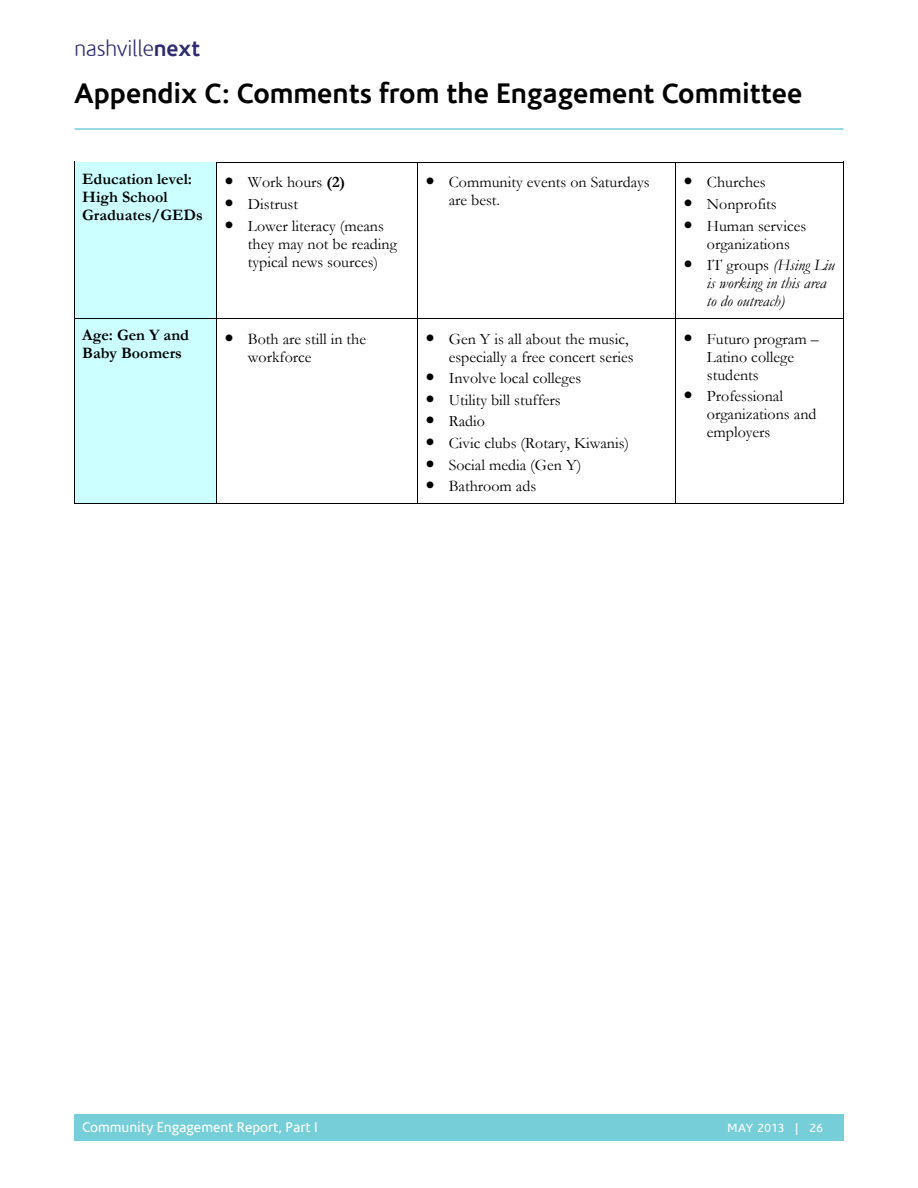
<style>
.page{position:relative;width:918px;height:1188px;background:#fff}
.page>*{position:absolute;margin:0;border:0;box-sizing:border-box;transform-origin:0 0}
.t1{font:700 28.5px "Corisande";color:#000}
.t2{font:300 22.5px "Corisande";letter-spacing:-.02em;color:#2e2c70}
.t3{font:16.05px/18px "Garamond";color:#000}
.t4{font:700 16.05px/18px "Garamond";color:#000}
.t5{font:italic 16.05px/18.1px "Garamond";color:#000}
.t6{font:14.25px "Corisande";color:#fff}
.t7{font:12px "Corisande";letter-spacing:.03em;color:#fff}
.s1{font-weight:700}
.s2{font-family:"Geneva"}
.s3{font-family:"Geneva";font-style:normal}
.s4{font-style:normal}
</style>
<div class="page">
<hr style="left:75px;top:128px;width:768px;height:2px;background:#76ced9">
<div style="left:74px;top:1114px;width:770px;height:27px;background:#76ced9"></div>
<div style="left:75px;top:162px;width:141px;height:156px;background:#cff"></div>
<hr style="left:216px;top:162px;width:201px;height:1px;background:#000">
<hr style="left:417px;top:162px;width:258px;height:1px;background:#000">
<hr style="left:676px;top:162px;width:167px;height:1px;background:#000">
<hr style="left:74px;top:170px;width:1px;height:148px;background:#000">
<hr style="left:216px;top:170px;width:1px;height:148px;background:#000">
<hr style="left:417px;top:170px;width:1px;height:148px;background:#000">
<hr style="left:675px;top:170px;width:1px;height:148px;background:#000">
<hr style="left:843px;top:170px;width:1px;height:148px;background:#000">
<div style="left:75px;top:319px;width:141px;height:184px;background:#cff"></div>
<hr style="left:75px;top:318px;width:141px;height:1px;background:#000">
<hr style="left:216px;top:318px;width:201px;height:1px;background:#000">
<hr style="left:417px;top:318px;width:258px;height:1px;background:#000">
<hr style="left:676px;top:318px;width:167px;height:1px;background:#000">
<hr style="left:74px;top:326px;width:1px;height:177px;background:#000">
<hr style="left:75px;top:503px;width:141px;height:1px;background:#000">
<hr style="left:216px;top:326px;width:1px;height:177px;background:#000">
<hr style="left:216px;top:503px;width:201px;height:1px;background:#000">
<hr style="left:417px;top:326px;width:1px;height:177px;background:#000">
<hr style="left:417px;top:503px;width:258px;height:1px;background:#000">
<hr style="left:675px;top:326px;width:1px;height:177px;background:#000">
<hr style="left:676px;top:503px;width:167px;height:1px;background:#000">
<hr style="left:843px;top:326px;width:1px;height:177px;background:#000">
<h2 class="t2" style="left:74px;top:35px;width:127px">nashville<span class="s1">next</span></h2>
<h1 class="t1" style="left:74px;top:75px;width:730px">Appendix C: Comments from the Engagement Committee</h1>
<p class="t4" style="left:82px;top:170px;width:122px">Education level:<br>High School<br>Graduates/GEDs</p>
<p class="t3" style="left:224px;top:173px;width:123px"><span class="s2">•</span> Work hours <span class="s1">(2)</span></p>
<p class="t3" style="left:224px;top:195px;width:76px"><span class="s2">•</span> Distrust</p>
<p class="t3" style="left:248px;top:216px;width:151px;text-indent:-24px"><span class="s2">•</span> Lower literacy (means they may not be reading typical news sources)</p>
<p class="t3" style="left:449px;top:173px;width:202px;text-indent:-24px"><span class="s2">•</span> Community events on Saturdays are best.</p>
<p class="t3" style="left:683px;top:173px;width:84px"><span class="s2">•</span> Churches</p>
<p class="t3" style="left:683px;top:195px;width:95px"><span class="s2">•</span> Nonprofits</p>
<p class="t3" style="left:683px;top:216px;width:125px;text-align:center"><span class="s2">•</span> Human services organizations</p>
<p class="t5" style="left:707px;top:256px;width:129px;text-indent:-24px"><span class="s3">•</span> <span class="s4">IT groups</span> (Hsing Liu is working in this area to do outreach)</p>
<p class="t4" style="left:82px;top:326px;width:108px">Age: Gen Y and<br>Baby Boomers</p>
<p class="t3" style="left:248px;top:330px;width:120px;text-indent:-24px"><span class="s2">•</span> Both are still in the workforce</p>
<p class="t3" style="left:449px;top:330px;width:186px;text-indent:-24px"><span class="s2">•</span> Gen Y is all about the music, especially a free concert series</p>
<p class="t3" style="left:425px;top:369px;width:158px"><span class="s2">•</span> Involve local colleges</p>
<p class="t3" style="left:425px;top:391px;width:138px"><span class="s2">•</span> Utility bill stuffers</p>
<p class="t3" style="left:425px;top:412px;width:62px"><span class="s2">•</span> Radio</p>
<p class="t3" style="left:425px;top:434px;width:206px"><span class="s2">•</span> Civic clubs (Rotary, Kiwanis)</p>
<p class="t3" style="left:425px;top:455px;width:158px"><span class="s2">•</span> Social media (Gen Y)</p>
<p class="t3" style="left:425px;top:477px;width:113px"><span class="s2">•</span> Bathroom ads</p>
<p class="t3" style="left:707px;top:329px;width:113px;text-indent:-24px"><span class="s2">•</span> Futuro program –<br>Latino college students</p>
<p class="t3" style="left:707px;top:387px;width:111px;text-indent:-24px"><span class="s2">•</span> Professional organizations and employers</p>
<p class="t6" style="left:82px;top:1119px;width:237px">Community Engagement Report, Part I</p>
<p class="t7" style="left:727px;top:1121px;width:97px">MAy 2013 | 26</p>
</div>
